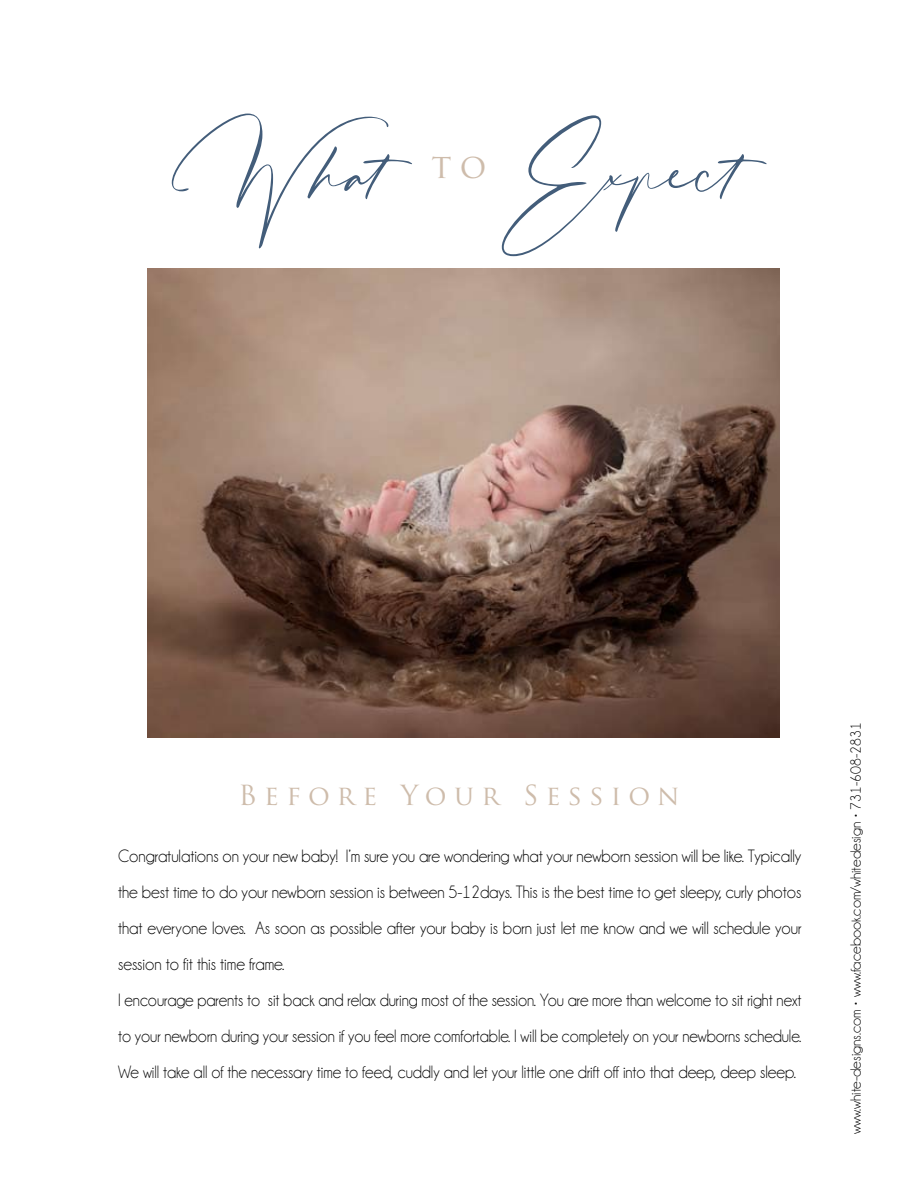
<style>
.page{position:relative;width:918px;height:1188px;background:#fff}
.page>*{position:absolute;margin:0;border:0;box-sizing:border-box;transform-origin:0 0}
.t1{font:97.5px "Hafidzupdate";color:#435d7a}
.t2{font:33px "Trajan Pro";color:#cebcab}
.t3{font:27px "Trajan Pro";letter-spacing:.27em;color:#cebcab}
.t4{font:18px/36px "Champagne&Limousines";letter-spacing:-.005em;color:#000;scale:.95 1}
.t5{font:15px "Champagne&Limousines";color:#000}
</style>
<div class="page">
<img style="left:147px;top:268px;width:633px;height:469px">
<h1 class="t1" style="left:172px;top:117px;width:597px">What Expect</h1>
<h2 class="t2" style="left:431px;top:145px;width:57px">t o</h2>
<h3 class="t3" style="left:239px;top:778px;width:442px">Before Your Session</h3>
<p class="t4" style="left:118px;top:838px;width:721px">Congratulations on your new baby! I’m sure you are wondering what your newborn session will be like. Typically the best time to do your newborn session is between 5-12days. This is the best time to get sleepy, curly photos that everyone loves. As soon as possible after your baby is born just let me know and we will schedule your session to fit this time frame.<br>I encourage parents to sit back and relax during most of the session. You are more than welcome to sit right next to your newborn during your session if you feel more comfortable. I will be completely on your newborns schedule.<br>We will take all of the necessary time to feed, cuddly and let your little one drift off into that deep, deep sleep.</p>
<p class="t5" style="left:848px;top:1134px;width:413px;rotate:-90deg">www.white-designs.com • www.facebook.com/whitedesign • 731-608-2831</p>
</div>
